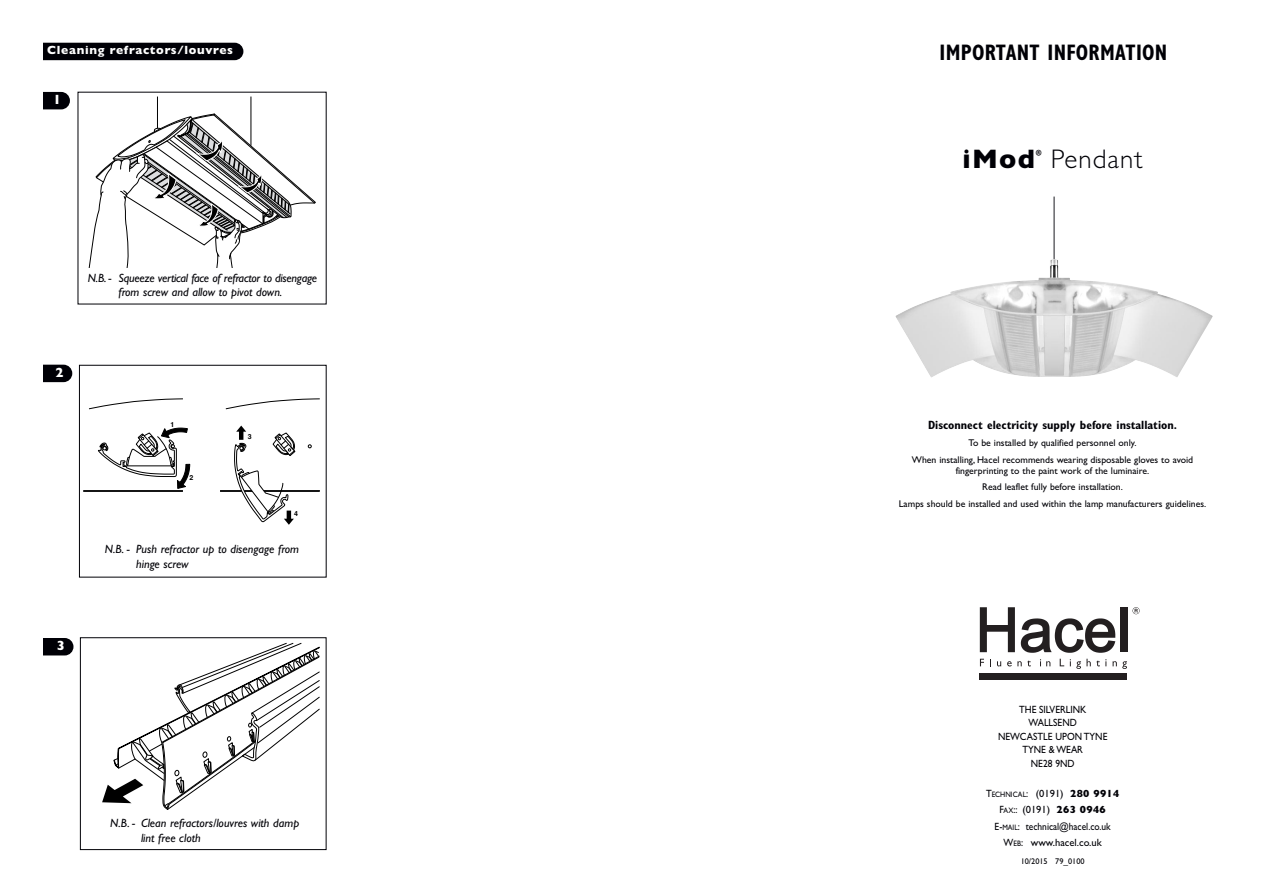
<style>
.page{position:relative;width:1263px;height:893px;background:#fff}
.page>*{position:absolute;margin:0;border:0;box-sizing:border-box;transform-origin:0 0}
.t1{font:300 27px "Gill Sans";letter-spacing:.04em;color:#000006}
.t2{font:700 27px "Gill Sans";color:#000006}
.t3{font:700 condensed 22.5px "Gill Sans";letter-spacing:.015em;color:#000006;scale:.9 1}
.t4{font:700 13.5px "Gill Sans";color:#fff}
.t5{font:italic 12px/14.4px "Gill Sans";color:#000006}
.t6{font:italic 12px/14.4px "Gill Sans";letter-spacing:-.02em;color:#000006;text-align:center}
.t7{font:700 condensed 12px "Gill Sans";color:#000006}
.t8{font:700 12px "Gill Sans";letter-spacing:.06em;color:#fff}
.t9{font:10.5px/13.5px "Gill Sans";color:#000006;text-align:center;scale:.9 1}
.t10{font:9.75px/17px "Gill Sans";color:#000006;text-align:center}
.t11{font:8.25px "Gill Sans";color:#000006}
.t12{font:700 7.5px "Gill Sans";color:#000006;scale:.9 1}
.t13{font:700 7.05px "Helvetica";color:#000}
.s1{font-size:7.8px}
.s2{font-weight:700}
</style>
<div class="page">
<img style="left:895px;top:259px;width:318px;height:119px">
<div style="left:980px;top:673px;width:147px;height:6px;background:#231f20"></div>
<svg style="left:980px;top:659px;width:4px;height:7px"></svg>
<svg style="left:997px;top:661px;width:4px;height:5px"></svg>
<svg style="left:1007px;top:660px;width:24px;height:6px"></svg>
<svg style="left:1040px;top:659px;width:10px;height:7px"></svg>
<svg style="left:1070px;top:659px;width:36px;height:10px"></svg>
<svg style="left:1112px;top:661px;width:15px;height:8px"></svg>
<svg style="left:980px;top:607px;width:35px;height:45px"></svg>
<div style="left:1120px;top:607px;width:7px;height:45px;background:#231f20"></div>
<svg style="left:1021px;top:618px;width:94px;height:35px"></svg>
<svg style="left:1133px;top:608px;width:6px;height:6px"></svg>
<svg style="left:102px;top:643px;width:218px;height:167px"></svg>
<div style="left:80px;top:637px;width:246px;height:213px;border:1px solid #000006"></div>
<div style="left:26px;top:638px;width:47px;height:17px;background:#000006;border-radius:9px"></div>
<div style="left:25px;top:43px;width:218px;height:17px;background:#000006;border-radius:9px"></div>
<svg style="left:88px;top:114px;width:228px;height:154px"></svg>
<hr style="left:157px;top:97px;width:1px;height:31px;background:#000">
<hr style="left:251px;top:97px;width:1px;height:49px;background:#000">
<hr style="left:83px;top:490px;width:100px;height:1px;background:#000">
<hr style="left:83px;top:491px;width:100px;height:1px;background:#000">
<svg style="left:89px;top:398px;width:94px;height:11px"></svg>
<svg style="left:98px;top:428px;width:92px;height:61px"></svg>
<svg style="left:308px;top:444px;width:4px;height:4px"></svg>
<hr style="left:264px;top:490px;width:56px;height:1px;background:#000">
<hr style="left:264px;top:491px;width:56px;height:1px;background:#000">
<svg style="left:225px;top:398px;width:95px;height:11px"></svg>
<svg style="left:220px;top:426px;width:76px;height:99px"></svg>
<div style="left:22px;top:92px;width:48px;height:17px;background:#000006;border-radius:9px"></div>
<div style="left:24px;top:365px;width:48px;height:17px;background:#000006;border-radius:9px"></div>
<div style="left:10px;top:27px;width:33px;height:823px;background:#fff"></div>
<hr style="left:1053px;top:197px;width:2px;height:62px;background:#66666a">
<p class="t8" style="left:47px;top:43px;width:187px">Cleaning refractors/louvres</p>
<h3 class="t4" style="left:53px;top:92px;width:10px">1</h3>
<p class="t6" style="left:88px;top:271px;width:231px">N.B. - Squeeze vertical face of refractor to disengage from screw and allow to pivot down.</p>
<h3 class="t4" style="left:56px;top:364px;width:10px">2</h3>
<p class="t13" style="left:171px;top:421px;width:5px">1</p>
<p class="t13" style="left:190px;top:474px;width:5px">2</p>
<p class="t13" style="left:248px;top:433px;width:5px">3</p>
<p class="t13" style="left:294px;top:509px;width:5px">4</p>
<p class="t5" style="left:136px;top:542px;width:164px;text-indent:-31px">N.B. - Push refractor up to disengage from hinge screw</p>
<h3 class="t4" style="left:57px;top:638px;width:10px">3</h3>
<p class="t5" style="left:141px;top:816px;width:160px;text-indent:-31px">N.B. - Clean refractors/louvres with damp lint free cloth</p>
<h2 class="t3" style="left:939px;top:44px;width:255px">IMPORTANT INFORMATION</h2>
<h1 class="t2" style="left:962px;top:143px;width:74px">iMod</h1>
<p class="t12" style="left:1036px;top:148px;width:8px">®</p>
<h1 class="t1" style="left:1051px;top:143px;width:93px">Pendant</h1>
<p class="t7" style="left:928px;top:421px;width:250px">Disconnect electricity supply before installation.</p>
<p class="t10" style="left:912px;top:434px;width:283px">To be installed by qualified personnel only.<br>When installing, Hacel recommends wearing disposable gloves to avoid</p>
<p class="t10" style="left:899px;top:462px;width:309px">fingerprinting to the paint work of the luminaire.<br>Read leaflet fully before installation.<br>Lamps should be installed and used within the lamp manufacturers guidelines.</p>
<p class="t9" style="left:998px;top:702px;width:123px">THE SILVERLINK<br>WALLSEND<br>NEWCASTLE UPON TYNE<br>TYNE &amp; WEAR<br>NE28 9ND</p>
<p class="t9" style="left:986px;top:785px;width:150px;line-height:16.5px">T<span class="s1">ECHNICAL</span>: (0191) <span class="s2">280 9914<br></span>F<span class="s1">AX</span>:: (0191) <span class="s2">263 0946<br></span>E-<span class="s1">MAIL</span>: technical@hacel.co.uk<br>W<span class="s1">EB</span>: www.hacel.co.uk</p>
<p class="t11" style="left:1021px;top:856px;width:65px">10/2015 79_0100</p>
</div>
